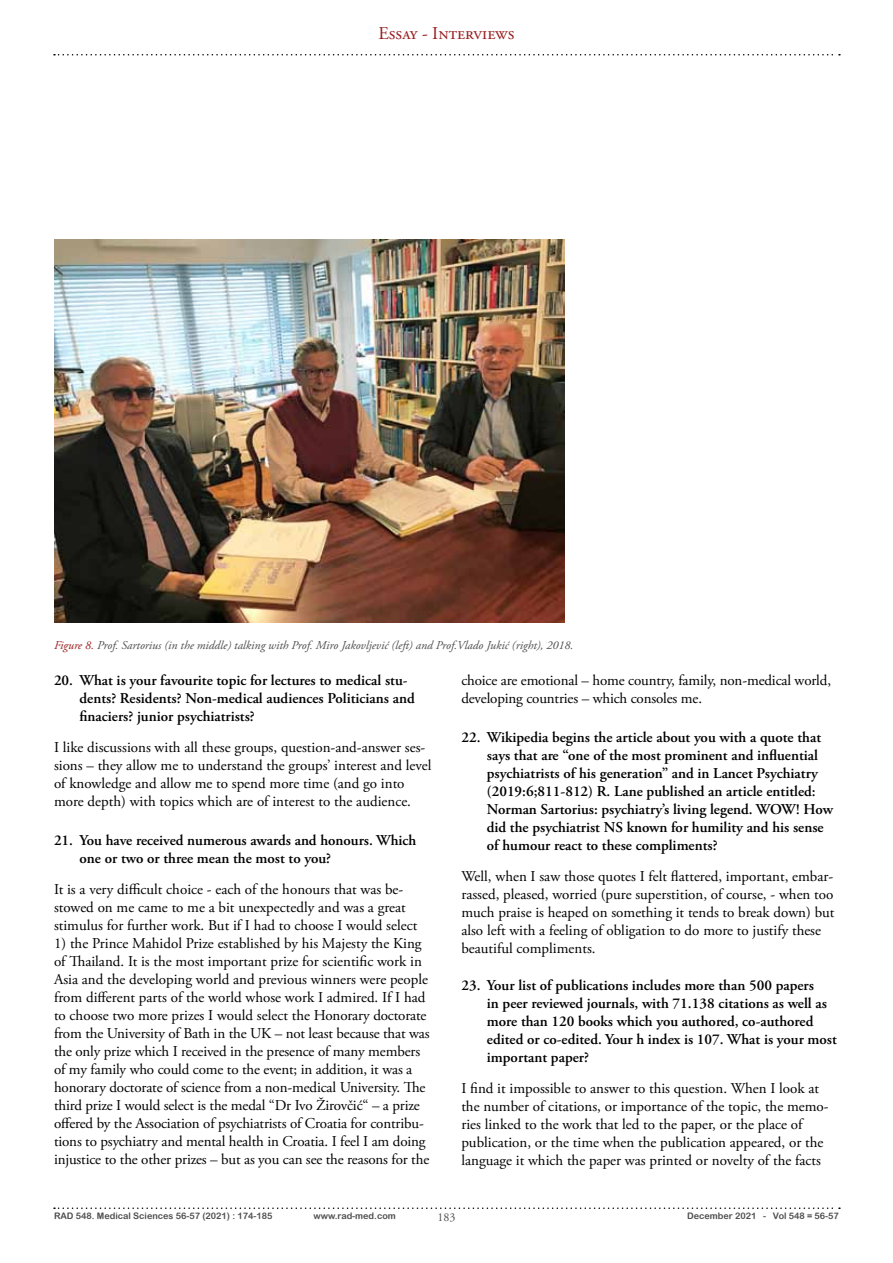
<style>
.page{position:relative;width:893px;height:1263px;background:#fff}
.page>*{position:absolute;margin:0;border:0;box-sizing:border-box;transform-origin:0 0}
.t1{font:18px "Adobe Garamond Pro";color:#981c1e}
.t2{font:15px/18px "Adobe Garamond Pro";color:#000}
.t3{font:600 15px/18px "Adobe Garamond Pro";color:#000}
.t4{font:italic 12px "Adobe Garamond Pro";color:#4d4d4d}
.t5{font:12px "Adobe Garamond Pro";color:#4d4d4d}
.t6{font:9px "Arial Rounded MT Bold";color:#4d4d4d}
.s1{color:#981c1e}
</style>
<div class="page">
<svg style="left:54px;top:54px;width:786px;height:2px"></svg>
<svg style="left:54px;top:1207px;width:786px;height:2px"></svg>
<img style="left:54px;top:239px;width:510px;height:383px">
<p class="t1" style="left:378px;top:23px;width:138px">Essay - Interviews</p>
<p class="t4" style="left:54px;top:638px;width:521px"><span class="s1">Figure 8.</span> Prof. Sartorius (in the middle) talking with Prof. Miro Jakovljević (left) and Prof.Vlado Jukić (right), 2018.</p>
<p class="t3" style="left:80px;top:671px;width:337px;text-indent:-26px">20. What is your favourite topic for lectures to medical stu&shy;dents? Residents? Non-medical audiences Politicians and finaciers? junior psychiatrists?</p>
<p class="t2" style="left:54px;top:738px;width:379px">I like discussions with all these groups, question-and-answer ses&shy;sions – they allow me to understand the groups’ interest and level of knowledge and allow me to spend more time (and go into more depth) with topics which are of interest to the audience.</p>
<p class="t3" style="left:80px;top:831px;width:338px;text-indent:-26px">21. You have received numerous awards and honours. Which one or two or three mean the most to you?</p>
<p class="t2" style="left:54px;top:880px;width:365px">It is a very difficult choice - each of the honours that was be&shy;stowed on me came to me a bit unexpectedly and was a great stimulus for further work. But if I had to choose I would select</p>
<p class="t2" style="left:54px;top:934px;width:377px">1) the Prince Mahidol Prize established by his Majesty the King of Thailand. It is the most important prize for scientific work in Asia and the developing world and previous winners were people from different parts of the world whose work I admired. If I had to choose two more prizes I would select the Honorary doctorate from the University of Bath in the UK – not least because that was the only prize which I received in the presence of many members of my family who could come to the event; in addition, it was a honorary doctorate of science from a non-medical University. The third prize I would select is the medal “Dr Ivo Žirovčić“ – a prize offered by the Association of psychiatrists of Croatia for contribu&shy;tions to psychiatry and mental health in Croatia. I feel I am doing injustice to the other prizes – but as you can see the reasons for the</p>
<p class="t2" style="left:461px;top:672px;width:371px">choice are emotional – home country, family, non-medical world, developing countries – which consoles me.</p>
<p class="t3" style="left:487px;top:728px;width:348px;text-indent:-26px">22. Wikipedia begins the article about you with a quote that says that are “one of the most prominent and influential psychiatrists of his generation” and in Lancet Psychiatry (2019:6;811-812) R. Lane published an article entitled:<br>Norman Sartorius: psychiatry’s living legend. WOW! How did the psychiatrist NS known for humility and his sense of humour react to these compliments?</p>
<p class="t2" style="left:461px;top:868px;width:375px">Well, when I saw those quotes I felt flattered, important, embar&shy;rassed, pleased, worried (pure superstition, of course, - when too much praise is heaped on something it tends to break down) but also left with a feeling of obligation to do more to justify these beautiful compliments.</p>
<p class="t3" style="left:487px;top:976px;width:352px;text-indent:-26px">23. Your list of publications includes more than 500 papers<br>in peer reviewed journals, with 71.138 citations as well as more than 120 books which you authored, co-authored edited or co-edited. Your h index is 107. What is your most important paper?</p>
<p class="t2" style="left:461px;top:1079px;width:369px">I find it impossible to answer to this question. When I look at the number of citations, or importance of the topic, the memo&shy;ries linked to the work that led to the paper, or the place of publication, or the time when the publication appeared, or the language it which the paper was printed or novelty of the facts</p>
<p class="t6" style="left:54px;top:1210px;width:220px">RAD 548. Medical Sciences 56-57 (2021) : 174-185</p>
<p class="t6" style="left:314px;top:1210px;width:84px">www.rad-med.com</p>
<p class="t5" style="left:437px;top:1210px;width:19px">183</p>
<p class="t6" style="left:687px;top:1210px;width:153px">December 2021 - Vol 548 = 56-57</p>
</div>
